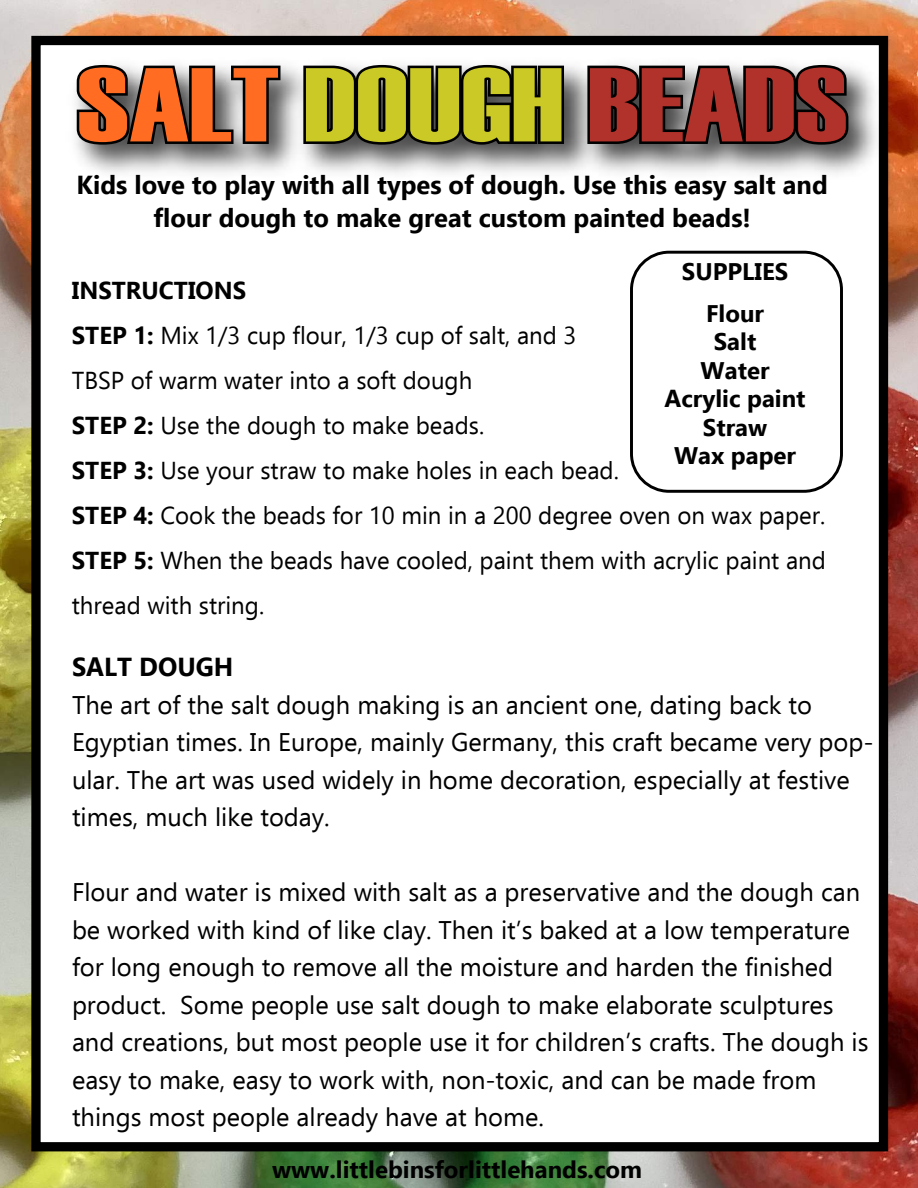
<style>
.page{position:relative;width:918px;height:1188px;background:#fff}
.page>*{position:absolute;margin:0;border:0;box-sizing:border-box;transform-origin:0 0}
.t1{font:104.7px "Haettenschweiler";color:#cac926;scale:1.3 1}
.t2{font:700 25.95px/33px "Ebrima";color:#000;text-align:center}
.t3{font:25.5px/37.5px "Ebrima";color:#000}
.t4{font:24.45px/45px "Ebrima";color:#000}
.t5{font:700 24px/28.5px "Ebrima";color:#000;text-align:center}
.s1{color:#ff6c22}
.s2{color:#b1312b}
.s3{font-weight:700}
</style>
<div class="page">
<img style="left:0;top:0;width:918px;height:1188px">
<div style="left:31px;top:36px;width:857px;height:1115px;background:#fff;border:9px solid #000"></div>
<div style="left:630px;top:251px;width:213px;height:242px;border:3px solid #000;border-radius:38px"></div>
<img style="left:58px;top:34px;width:836px;height:186px">
<svg style="left:74px;top:52px;width:209px;height:95px"></svg>
<svg style="left:301px;top:62px;width:266px;height:86px;background:#4c4c4c"></svg>
<svg style="left:585px;top:52px;width:266px;height:95px;background:#666"></svg>
<h1 class="t1" style="left:77px;top:34px;width:595px"><span class="s1">SALT</span> DOUGH <span class="s2">BEADS</span></h1>
<p class="t2" style="left:77px;top:166px;width:753px">Kids love to play with all types of dough. Use this easy salt and flour dough to make great custom painted beads!</p>
<p class="t5" style="left:682px;top:249px;width:108px;line-height:42px">SUPPLIES<br>Flour</p>
<p class="t5" style="left:665px;top:326px;width:143px">Salt<br>Water<br>Acrylic paint<br>Straw<br>Wax paper</p>
<p class="t4" style="left:72px;top:267px;width:756px"><span class="s3">INSTRUCTIONS<br>STEP 1:</span> Mix 1/3 cup flour, 1/3 cup of salt, and 3<br>TBSP of warm water into a soft dough<br><span class="s3">STEP 2:</span> Use the dough to make beads.<br><span class="s3">STEP 3:</span> Use your straw to make holes in each bead.<br><span class="s3">STEP 4:</span> Cook the beads for 10 min in a 200 degree oven on wax paper.<br><span class="s3">STEP 5:</span> When the beads have cooled, paint them with acrylic paint and thread with string.</p>
<p class="t2" style="left:72px;top:649px;width:163px">SALT DOUGH</p>
<p class="t3" style="left:72px;top:685px;width:803px">The art of the salt dough making is an ancient one, dating back to Egyptian times. In Europe, mainly Germany, this craft became very pop&shy;ular. The art was used widely in home decoration, especially at festive times, much like today.</p>
<p class="t3" style="left:72px;top:872px;width:798px">Flour and water is mixed with salt as a preservative and the dough can be worked with kind of like clay. Then it’s baked at a low temperature for long enough to remove all the moisture and harden the finished product. Some people use salt dough to make elaborate sculptures and creations, but most people use it for children’s crafts. The dough is easy to make, easy to work with, non-toxic, and can be made from things most people already have at home.</p>
<p class="t5" style="left:272px;top:1154px;width:372px">www.littlebinsforlittlehands.com</p>
</div>
